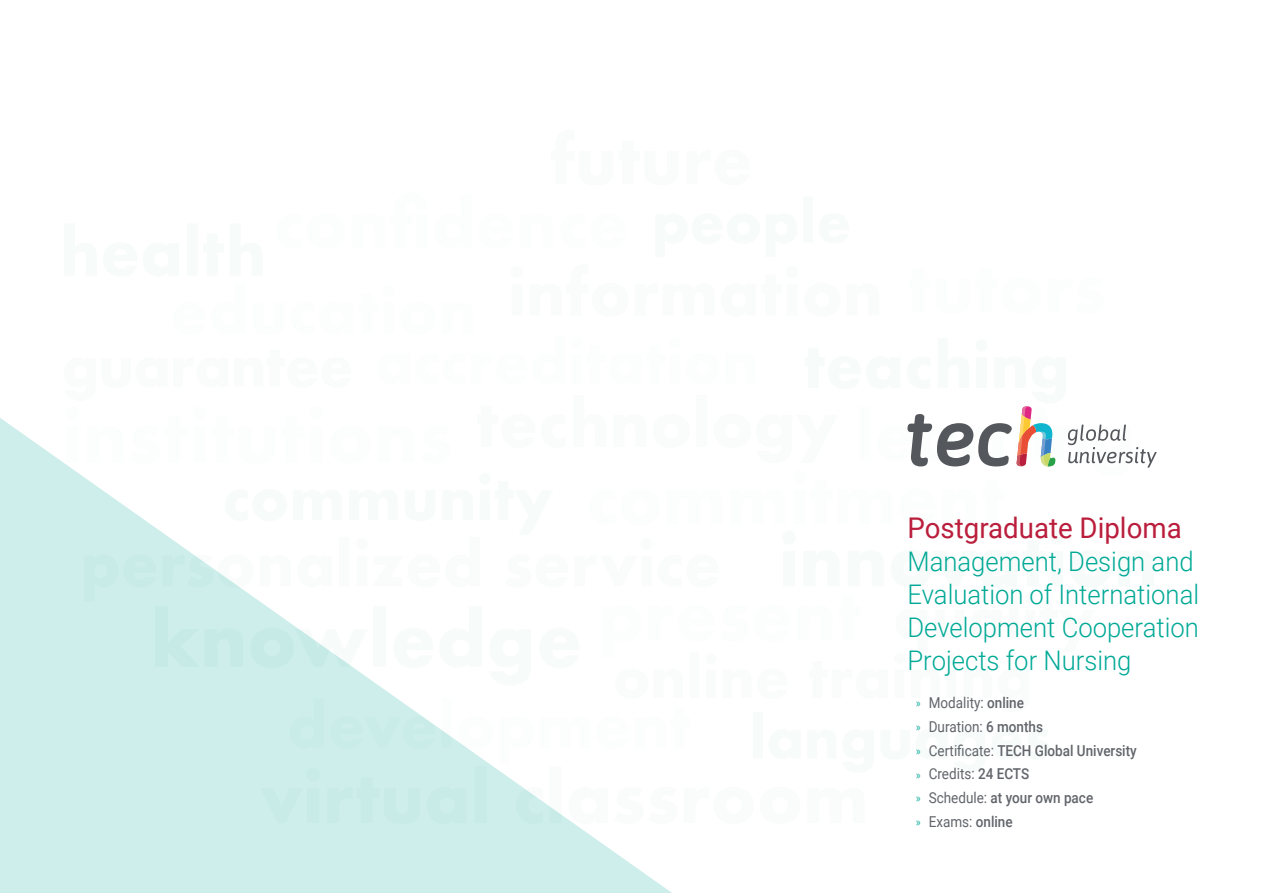
<style>
.page{position:relative;width:1263px;height:893px;background:#fff}
.page>*{position:absolute;margin:0;border:0;box-sizing:border-box;transform-origin:0 0}
.t1{font:28.5px "Roboto";color:#ba1e3c}
.t2{font:300 27px/33px "Roboto";color:#00a996;scale:.95 1}
.t3{font:500 15px/23.7px "Roboto";color:#61646a;scale:.9 1}
.s1{font-family:"Myriad Pro";font-weight:400;font-size:12px;color:#00a996}
.s2{font-weight:400}
</style>
<div class="page">
<div style="left:0;top:418px;width:672px;height:475px;background:#cdeeea"></div>
<svg style="left:64px;top:406px;width:1092px;height:418px"></svg>
<h1 class="t1" style="left:907px;top:508px;width:276px">Postgraduate Diploma</h1>
<h2 class="t2" style="left:907px;top:544px;width:309px">Management, Design and<br>Evaluation of International<br>Development Cooperation<br>Projects for Nursing</h2>
<p class="t3" style="left:916px;top:690px;width:247px"><span class="s1">»</span> <span class="s2">Modality:</span> online<br><span class="s1">»</span> <span class="s2">Duration:</span> 6 months<br><span class="s1">»</span> <span class="s2">Certificate:</span> TECH Global University <span class="s1">»</span> <span class="s2">Credits:</span> 24 ECTS<br><span class="s1">»</span> <span class="s2">Schedule:</span> at your own pace<br><span class="s1">»</span> <span class="s2">Exams:</span> online</p>
</div>
